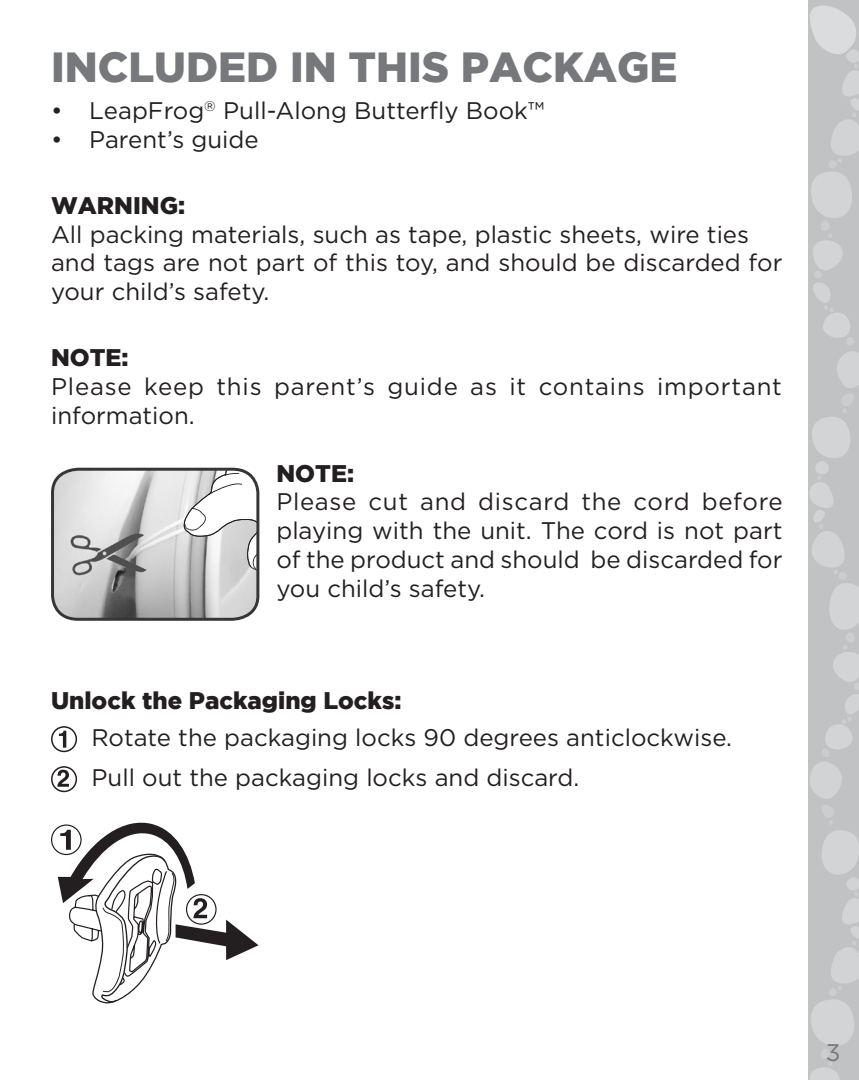
<style>
.page{position:relative;width:859px;height:1080px;background:#fff}
.page>*{position:absolute;margin:0;border:0;box-sizing:border-box;transform-origin:0 0}
.t1{font:900 42px "Gotham";color:#76787b}
.t2{font:24px/28.8px "Gotham HTF";color:#231f20}
.t3{font:24px/28.8px "Gotham HTF";letter-spacing:.035em;color:#231f20}
.t4{font:900 24px "Gotham";color:#231f20}
.t5{font:24px "Gotham HTF";color:#76787b}
</style>
<div class="page">
<svg style="left:808px;top:0;width:51px;height:1080px;background:#c7c8ca"></svg>
<div style="left:51px;top:726px;width:26px;height:26px;border:2px solid #231f20;border-radius:50%"></div>
<svg style="left:59px;top:731px;width:7px;height:17px"></svg>
<svg style="left:57px;top:770px;width:12px;height:17px"></svg>
<div style="left:51px;top:766px;width:26px;height:26px;border:2px solid #231f20;border-radius:50%"></div>
<div style="left:51px;top:824px;width:31px;height:31px;border:1px solid #231f20;border-radius:50%"></div>
<svg style="left:58px;top:822px;width:201px;height:182px"></svg>
<div style="left:186px;top:894px;width:31px;height:31px;border:1px solid #231f20;border-radius:50%"></div>
<img style="left:53px;top:470px;width:205px;height:147px">
<svg style="left:183px;top:469px;width:75px;height:102px"></svg>
<div style="left:51px;top:468px;width:208px;height:153px;border:3px solid #231f20;border-radius:25px"></div>
<h1 class="t1" style="left:51px;top:43px;width:628px">INCLUDED IN THIS PACKAGE</h1>
<p class="t2" style="left:51px;top:96px;width:495px">• LeapFrog<sup>®</sup> Pull-Along Butterfly Book™</p>
<p class="t2" style="left:51px;top:125px;width:209px">• Parent’s guide</p>
<p class="t4" style="left:51px;top:191px;width:136px">WARNING:</p>
<p class="t2" style="left:51px;top:219px;width:733px">All packing materials, such as tape, plastic sheets, wire ties and tags are not part of this toy, and should be discarded for your child’s safety.</p>
<p class="t4" style="left:51px;top:344px;width:79px">NOTE:</p>
<p class="t3" style="left:51px;top:372px;width:732px">Please keep this parent’s guide as it contains important information.</p>
<p class="t4" style="left:276px;top:459px;width:79px">NOTE:</p>
<p class="t2" style="left:276px;top:487px;width:508px;text-align:justify">Please cut and discard the cord before playing with the unit. The cord is not part of the product and should be discarded for you child’s safety.</p>
<p class="t4" style="left:51px;top:686px;width:352px">Unlock the Packaging Locks:</p>
<p class="t2" style="left:91px;top:717px;width:642px;line-height:39.9px">Rotate the packaging locks 90 degrees anticlockwise.<br>Pull out the packaging locks and discard.</p>
<p class="t5" style="left:826px;top:1039px;width:16px">3</p>
</div>
